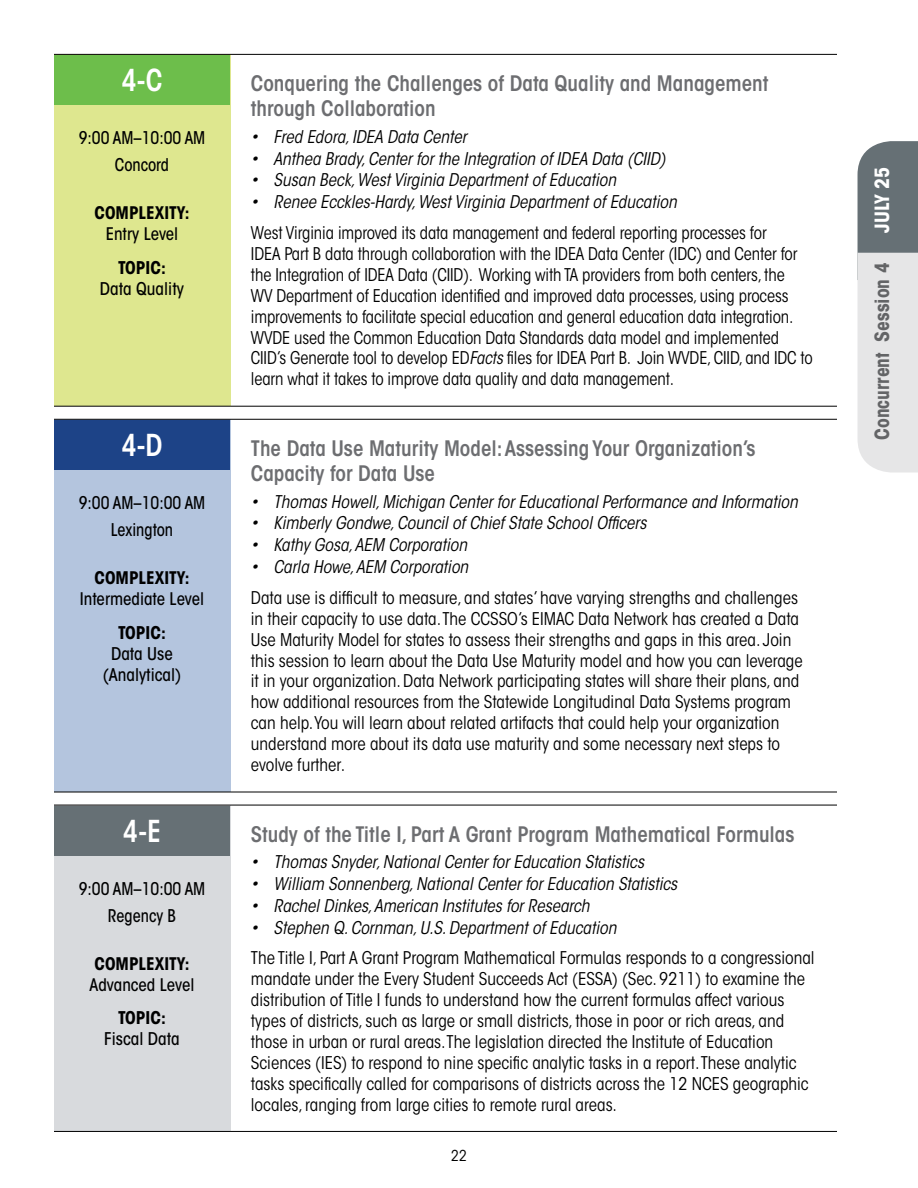
<style>
.page{position:relative;width:918px;height:1188px;background:#fff}
.page>*{position:absolute;margin:0;border:0;box-sizing:border-box;transform-origin:0 0}
.DC_Data_Quality{font:600 condensed 30px "ITC Avant Garde Std";color:#fff;scale:.95 1}
.DC_Data_Use_Analytic{font:600 condensed 30px "ITC Avant Garde Std";color:#fff;scale:.95 1}
.DC_Fiscal_Data{font:600 condensed 30px "ITC Avant Garde Std";color:#fff;scale:.95 1}
.t1{font:600 condensed 21.15px/25.5px "ITC Avant Garde Std";color:#6d6e71}
.t2{font:700 condensed 19.5px "ITC Avant Garde Std";color:#636466}
.t3{font:700 condensed 19.5px "ITC Avant Garde Std";color:#fff}
.Abstract_Body{font:condensed 17.4px/20.9px "ITC Avant Garde Std";color:#000}
.t4{font:italic condensed 17.4px "ITC Avant Garde Std";color:#000}
.Time_and_Room{font:500 condensed 17.4px "ITC Avant Garde Std";color:#000;scale:.95 1}
.Complexity_and_Topic{font:500 condensed 17.4px/20.9px "ITC Avant Garde Std";color:#000;text-align:center}
.Complexity_and_Topic-2{font:500 condensed 17.25px/20.7px "ITC Avant Garde Std";color:#000;text-align:center}
.Complexity_and_Topic-3{font:700 condensed 17.25px/20.7px "ITC Avant Garde Std";color:#000;text-align:center}
.t5{font:condensed 15px "ITC Avant Garde Std";color:#000}
.s1{font-weight:500}
.s2{font-weight:700}
.s3{font-style:italic}
</style>
<div class="page">
<svg style="left:858px;top:141px;width:60px;height:331px;background:#bdc0c2"></svg>
<div style="left:54px;top:54px;width:176px;height:352px;background:#dee78f"></div>
<div style="left:54px;top:419px;width:176px;height:373px;background:#b4c5de"></div>
<div style="left:54px;top:805px;width:176px;height:326px;background:#d8dadd"></div>
<hr style="left:54px;top:54px;width:176px;height:1px;background:#000">
<hr style="left:230px;top:54px;width:607px;height:1px;background:#000">
<hr style="left:54px;top:1131px;width:176px;height:1px;background:#000">
<hr style="left:230px;top:1131px;width:607px;height:1px;background:#000">
<hr style="left:54px;top:406px;width:176px;height:1px;background:#000">
<hr style="left:54px;top:792px;width:176px;height:1px;background:#000">
<hr style="left:230px;top:406px;width:607px;height:1px;background:#000">
<hr style="left:230px;top:792px;width:607px;height:1px;background:#000">
<hr style="left:54px;top:419px;width:176px;height:1px;background:#000">
<hr style="left:54px;top:805px;width:176px;height:1px;background:#000">
<hr style="left:230px;top:419px;width:607px;height:1px;background:#000">
<hr style="left:230px;top:805px;width:607px;height:1px;background:#000">
<div style="left:54px;top:55px;width:176px;height:50px;background:#6dbe4b"></div>
<div style="left:54px;top:420px;width:176px;height:50px;background:#1d4387"></div>
<div style="left:54px;top:806px;width:176px;height:50px;background:#667075"></div>
<p class="DC_Data_Quality" style="left:122px;top:61px;width:45px">4-C</p>
<p class="Time_and_Room" style="left:79px;top:127px;width:135px">9:00 AM–10:00 AM</p>
<p class="Time_and_Room" style="left:115px;top:154px;width:59px">Concord</p>
<p class="Complexity_and_Topic-3" style="left:95px;top:202px;width:96px">COMPLEXITY:<br><span class="s1">Entry Level</span></p>
<p class="Complexity_and_Topic" style="left:100px;top:257px;width:86px"><span class="s2">TOPIC:<br></span>Data Quality</p>
<p class="DC_Data_Use_Analytic" style="left:121px;top:426px;width:45px">4-D</p>
<p class="Time_and_Room" style="left:79px;top:492px;width:135px">9:00 AM–10:00 AM</p>
<p class="Time_and_Room" style="left:111px;top:519px;width:67px">Lexington</p>
<p class="Complexity_and_Topic-2" style="left:80px;top:567px;width:126px"><span class="s2">COMPLEXITY:<br></span>Intermediate Level</p>
<p class="Complexity_and_Topic" style="left:103px;top:622px;width:80px"><span class="s2">TOPIC:<br></span>Data Use (Analytical)</p>
<p class="DC_Fiscal_Data" style="left:123px;top:812px;width:42px">4-E</p>
<p class="Time_and_Room" style="left:79px;top:878px;width:135px">9:00 AM–10:00 AM</p>
<p class="Time_and_Room" style="left:108px;top:905px;width:73px">Regency B</p>
<p class="Complexity_and_Topic-2" style="left:90px;top:953px;width:106px;text-align:left"><span class="s2">COMPLEXITY:<br></span>Advanced Level</p>
<p class="Complexity_and_Topic" style="left:104px;top:1008px;width:77px"><span class="s2">TOPIC:<br></span>Fiscal Data</p>
<h3 class="t1" style="left:251px;top:70px;width:519px">Conquering the Challenges of Data Quality and Management through Collaboration</h3>
<p class="t4" style="left:251px;top:126px;width:217px">• Fred Edora, IDEA Data Center</p>
<p class="t4" style="left:251px;top:148px;width:416px">• Anthea Brady, Center for the Integration of IDEA Data (CIID)</p>
<p class="t4" style="left:251px;top:170px;width:367px">• Susan Beck, West Virginia Department of Education</p>
<p class="t4" style="left:251px;top:192px;width:427px">• Renee Ecckles-Hardy, West Virginia Department of Education</p>
<p class="Abstract_Body" style="left:251px;top:222px;width:563px">West Virginia improved its data management and federal reporting processes for<br>IDEA Part B data through collaboration with the IDEA Data Center (IDC) and Center for the Integration of IDEA Data (CIID). Working with TA providers from both centers, the<br>WV Department of Education identified and improved data processes, using process improvements to facilitate special education and general education data integration.<br>WVDE used the Common Education Data Standards data model and implemented CIID’s Generate tool to develop ED<span class="s3">Facts</span> files for IDEA Part B. Join WVDE, CIID, and IDC to learn what it takes to improve data quality and data management.</p>
<h3 class="t1" style="left:251px;top:435px;width:506px">The Data Use Maturity Model: Assessing Your Organization’s<br>Capacity for Data Use</h3>
<p class="t4" style="left:251px;top:491px;width:548px">• Thomas Howell, Michigan Center for Educational Performance and Information</p>
<p class="t4" style="left:251px;top:513px;width:397px">• Kimberly Gondwe, Council of Chief State School Officers</p>
<p class="t4" style="left:251px;top:535px;width:218px">• Kathy Gosa, AEM Corporation</p>
<p class="t4" style="left:251px;top:556px;width:219px">• Carla Howe, AEM Corporation</p>
<p class="Abstract_Body" style="left:251px;top:587px;width:553px">Data use is difficult to measure, and states’ have varying strengths and challenges in their capacity to use data. The CCSSO’s EIMAC Data Network has created a Data Use Maturity Model for states to assess their strengths and gaps in this area. Join this session to learn about the Data Use Maturity model and how you can leverage it in your organization. Data Network participating states will share their plans, and how additional resources from the Statewide Longitudinal Data Systems program can help. You will learn about related artifacts that could help your organization understand more about its data use maturity and some necessary next steps to evolve further.</p>
<h3 class="t1" style="left:251px;top:821px;width:545px">Study of the Title I, Part A Grant Program Mathematical Formulas</h3>
<p class="t4" style="left:251px;top:851px;width:395px">• Thomas Snyder, National Center for Education Statistics</p>
<p class="t4" style="left:251px;top:873px;width:428px">• William Sonnenberg, National Center for Education Statistics</p>
<p class="t4" style="left:251px;top:895px;width:340px">• Rachel Dinkes, American Institutes for Research</p>
<p class="t4" style="left:251px;top:917px;width:367px">• Stephen Q. Cornman, U.S. Department of Education</p>
<p class="Abstract_Body" style="left:251px;top:948px;width:565px">The Title I, Part A Grant Program Mathematical Formulas responds to a congressional mandate under the Every Student Succeeds Act (ESSA) (Sec. 9211) to examine the distribution of Title I funds to understand how the current formulas affect various types of districts, such as large or small districts, those in poor or rich areas, and those in urban or rural areas. The legislation directed the Institute of Education Sciences (IES) to respond to nine specific analytic tasks in a report. These analytic tasks specifically called for comparisons of districts across the 12 NCES geographic locales, ranging from large cities to remote rural areas.</p>
<p class="t5" style="left:451px;top:1147px;width:17px">22</p>
<p class="t3" style="left:870px;top:233px;width:68px;rotate:-90deg">JULY 25</p>
<p class="t2" style="left:870px;top:440px;width:179px;rotate:-90deg">Concurrent Session 4</p>
</div>
